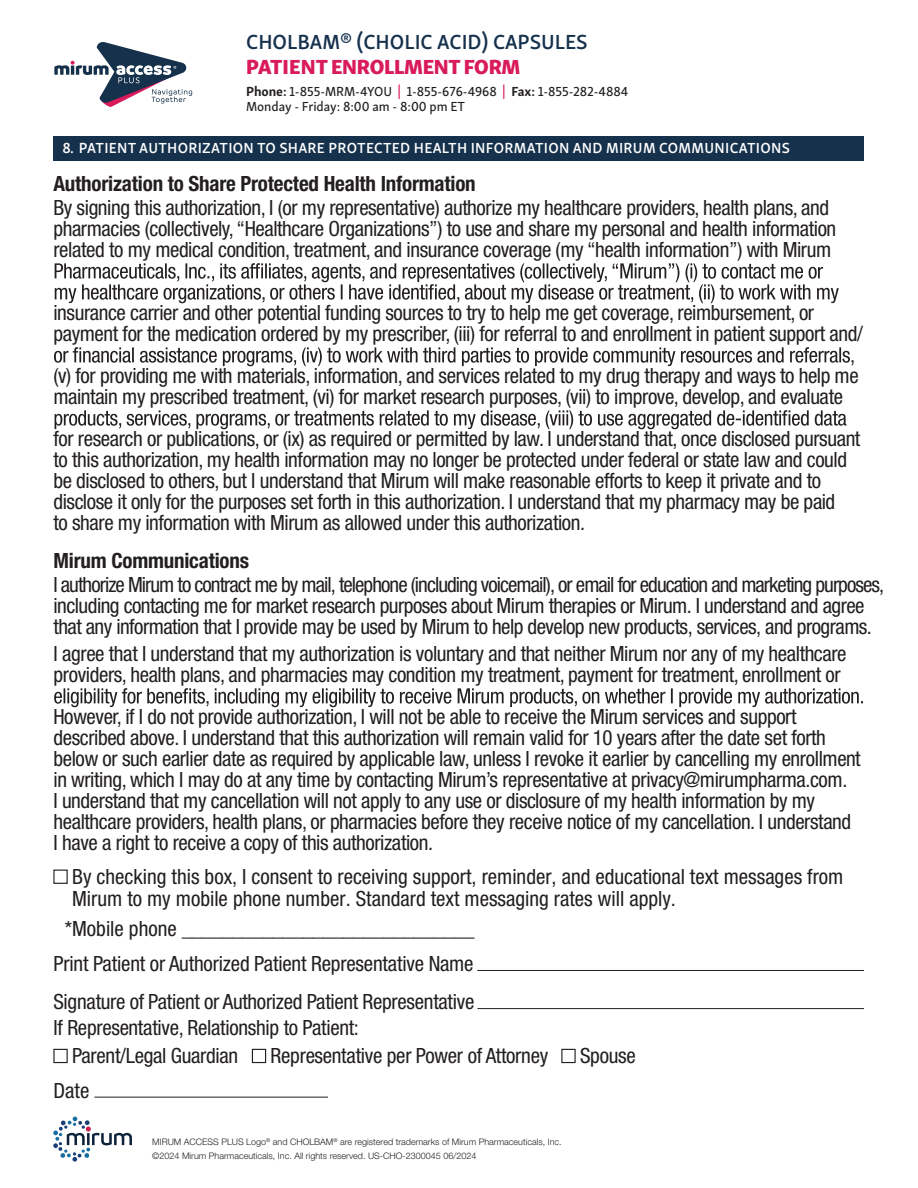
<style>
.page{position:relative;width:918px;height:1188px;background:#fff}
.page>*{position:absolute;margin:0;border:0;box-sizing:border-box;transform-origin:0 0}
.t1{font:condensed 21px/21px "Helvetica Neue LT Std";letter-spacing:-.02em;color:#231f20}
.t2{font:condensed 21px/22.5px "Helvetica Neue LT Std";color:#231f20}
.t3{font:700 condensed 21px "Helvetica Neue LT Std";letter-spacing:-.01em;color:#231f20}
.t4{font:600 21px "Skolar Sans Latn";color:#15314c}
.t5{font:21px "Skolar Sans Latn Eb";letter-spacing:-.015em;color:#d91a5b}
.t6{font:600 15px "Skolar Sans Latn";letter-spacing:.02em;color:#fff}
.t7{font:13.5px/15px "Skolar Sans Latn Me";letter-spacing:-.005em;color:#231f20}
.t8{font:300 9px/14px "Helvetica Neue LT Std";color:#231f20}
.s1{font-family:"Skolar Sans Latn";font-weight:700}
.s2{font-family:"Skolar Sans Latn";font-weight:600;color:#d91a5b}
</style>
<div class="page">
<div style="left:53px;top:136px;width:811px;height:24px;background:#15314c"></div>
<svg style="left:55px;top:263px;width:784px;height:40px"></svg>
<svg style="left:54px;top:347px;width:800px;height:19px"></svg>
<svg style="left:55px;top:410px;width:792px;height:19px"></svg>
<svg style="left:54px;top:688px;width:809px;height:19px"></svg>
<hr style="left:477px;top:970px;width:387px;height:1px;background:#231f20">
<hr style="left:477px;top:1008px;width:387px;height:1px;background:#231f20">
<div style="left:53px;top:1049px;width:15px;height:14px;border:1px solid #231f20"></div>
<div style="left:53px;top:870px;width:15px;height:14px;border:1px solid #231f20"></div>
<div style="left:252px;top:1049px;width:14px;height:14px;border:1px solid #231f20"></div>
<div style="left:561px;top:1049px;width:15px;height:14px;border:1px solid #231f20"></div>
<hr style="left:94px;top:1097px;width:234px;height:1px;background:#231f20">
<svg style="left:53px;top:1116px;width:79px;height:46px"></svg>
<svg style="left:54px;top:42px;width:138px;height:65px"></svg>
<p class="t4" style="left:246px;top:26px;width:343px">CHOLBAM® (CHOLIC ACID) CAPSULES</p>
<p class="t5" style="left:246px;top:48px;width:276px">PATIENT ENROLLMENT FORM</p>
<p class="t7" style="left:246px;top:83px;width:384px"><span class="s1">Phone:</span> 1-855-MRM-4YOU <span class="s2">|</span> 1-855-676-4968 <span class="s2">|</span> <span class="s1">Fax:</span> 1-855-282-4884<br>Monday - Friday: 8:00 am - 8:00 pm ET</p>
<p class="t6" style="left:62px;top:136px;width:729px">8. PATIENT AUTHORIZATION TO SHARE PROTECTED HEALTH INFORMATION AND MIRUM COMMUNICATIONS</p>
<p class="t3" style="left:53px;top:171px;width:424px">Authorization to Share Protected Health Information</p>
<p class="t1" style="left:53px;top:197px;width:784px">By signing this authorization, I (or my representative) authorize my healthcare providers, health plans, and pharmacies (collectively, “Healthcare Organizations”) to use and share my personal and health information related to my medical condition, treatment, and insurance coverage (my “health information”) with Mirum</p>
<p class="t1" style="left:53px;top:302px;width:811px">insurance carrier and other potential funding sources to try to help me get coverage, reimbursement, or payment for the medication ordered by my prescriber, (iii) for referral to and enrollment in patient support and/</p>
<p class="t1" style="left:53px;top:365px;width:807px">(v) for providing me with materials, information, and services related to my drug therapy and ways to help me maintain my prescribed treatment, (vi) for market research purposes, (vii) to improve, develop, and evaluate</p>
<p class="t1" style="left:53px;top:428px;width:808px">for research or publications, or (ix) as required or permitted by law. I understand that, once disclosed pursuant to this authorization, my health information may no longer be protected under federal or state law and could be disclosed to others, but I understand that Mirum will make reasonable efforts to keep it private and to disclose it only for the purposes set forth in this authorization. I understand that my pharmacy may be paid<br>to share my information with Mirum as allowed under this authorization.</p>
<p class="t3" style="left:53px;top:548px;width:197px">Mirum Communications</p>
<p class="t1" style="left:53px;top:574px;width:832px">I authorize Mirum to contract me by mail, telephone (including voicemail), or email for education and marketing purposes, including contacting me for market research purposes about Mirum therapies or Mirum. I understand and agree that any information that I provide may be used by Mirum to help develop new products, services, and programs.</p>
<p class="t1" style="left:54px;top:643px;width:794px">I agree that I understand that my authorization is voluntary and that neither Mirum nor any of my healthcare providers, health plans, and pharmacies may condition my treatment, payment for treatment, enrollment or</p>
<p class="t1" style="left:53px;top:706px;width:809px">However, if I do not provide authorization, I will not be able to receive the Mirum services and support described above. I understand that this authorization will remain valid for 10 years after the date set forth below or such earlier date as required by applicable law, unless I revoke it earlier by cancelling my enrollment in writing, which I may do at any time by contacting Mirum’s representative at privacy@mirumpharma.com.<br>I understand that my cancellation will not apply to any use or disclosure of my health information by my healthcare providers, health plans, or pharmacies before they receive notice of my cancellation. I understand<br>I have a right to receive a copy of this authorization.</p>
<p class="t2" style="left:72px;top:865px;width:773px">By checking this box, I consent to receiving support, reminder, and educational text messages from<br>Mirum to my mobile phone number. Standard text messaging rates will apply.</p>
<p class="t2" style="left:65px;top:917px;width:411px">*Mobile phone _____________________________</p>
<p class="t1" style="left:53px;top:944px;width:422px;line-height:38.1px">Print Patient or Authorized Patient Representative Name<br>Signature of Patient or Authorized Patient Representative</p>
<p class="t1" style="left:72px;top:1014px;width:288px;line-height:27.8px;text-indent:-19px">If Representative, Relationship to Patient:<br>Parent/Legal Guardian</p>
<p class="t1" style="left:271px;top:1045px;width:279px">Representative per Power of Attorney</p>
<p class="t1" style="left:580px;top:1045px;width:57px">Spouse</p>
<p class="t1" style="left:53px;top:1079px;width:37px">Date</p>
<p class="t8" style="left:152px;top:1135px;width:411px">MIRUM ACCESS PLUS Logo<sup>®</sup> and CHOLBAM<sup>®</sup> are registered trademarks of Mirum Pharmaceuticals, Inc. ©2024 Mirum Pharmaceuticals, Inc. All rights reserved. US-CHO-2300045 06/2024</p>
</div>
